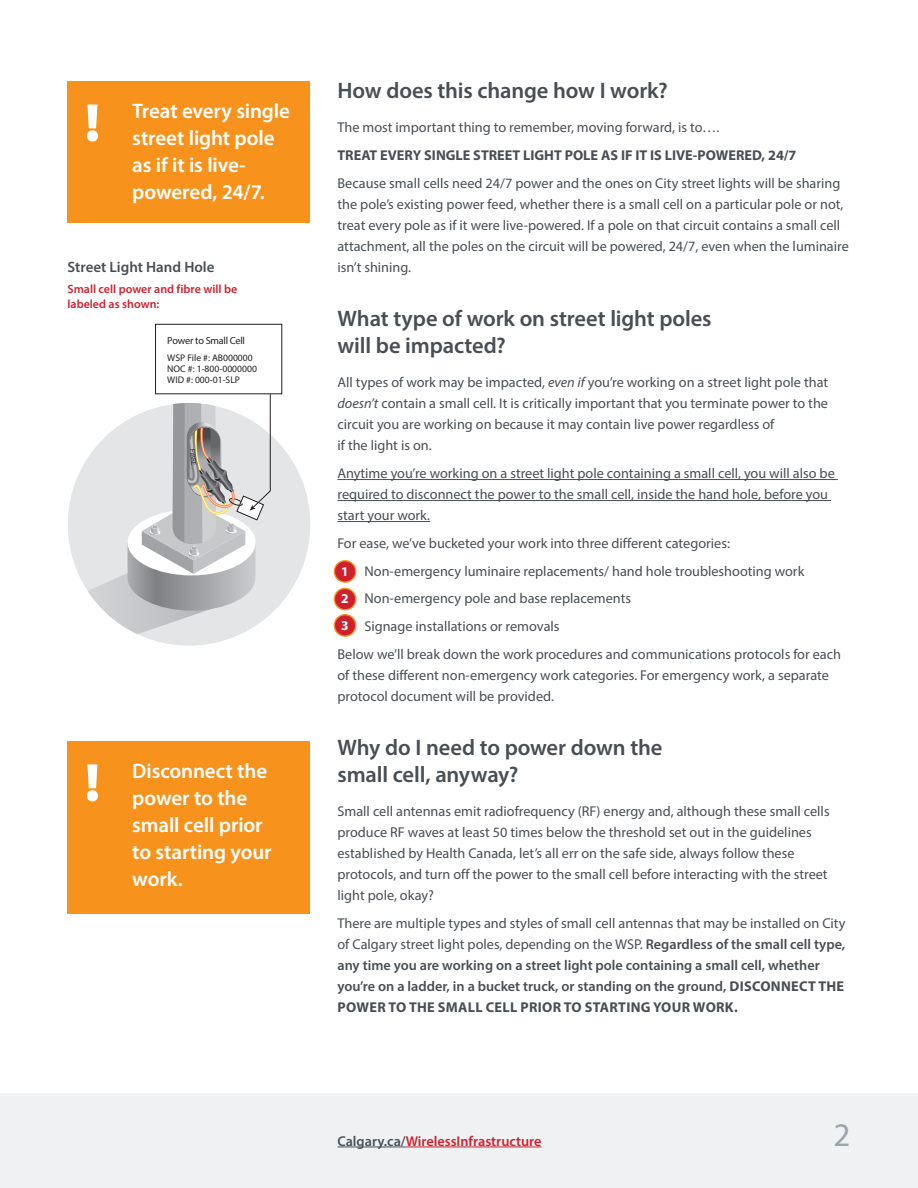
<style>
.page{position:relative;width:918px;height:1188px;background:#fff}
.page>*{position:absolute;margin:0;border:0;box-sizing:border-box;transform-origin:0 0}
.t1{font:900 54px "Myriad Pro";color:#fff}
.t2{font:33px "Myriad Pro";color:#9aa4ab}
.t3{font:600 22.5px/27px "Myriad Pro";letter-spacing:-.005em;color:#484e54}
.t4{font:600 21px/27px "Myriad Pro";letter-spacing:-.005em;color:#fff}
.t5{font:600 15px "Myriad Pro";color:#484e54}
.t6{font:14.25px/21px "Myriad Pro";color:#484e54}
.t7{font:600 14.25px/21px "Myriad Pro";color:#484e54}
.t8{font:700 14.25px "Myriad Pro";color:#484e54}
.t9{font:600 14.25px "Myriad Pro";color:#cf202f}
.t10{font:700 13.5px/27.6px "Myriad Pro";color:#fff}
.t11{font:600 12px/15px "Myriad Pro";color:#cf202f}
.t12{font:10.2px "Myriad Pro";letter-spacing:-.025em;color:#231f20}
.t13{font:9.6px/11.2px "Myriad Pro";color:#231f20}
.s1{font-style:italic}
.s2{font-weight:400}
.s3{font-weight:700}
.s4{color:#475359}
</style>
<div class="page">
<div style="left:0;top:1094px;width:918px;height:94px;background:#f0f1f2"></div>
<div style="left:68px;top:81px;width:242px;height:141px;background:#f7931d"></div>
<div style="left:68px;top:741px;width:242px;height:173px;background:#f7931d"></div>
<hr style="left:338px;top:479px;width:500px;height:1px;background:#484e54">
<hr style="left:338px;top:500px;width:493px;height:1px;background:#484e54">
<hr style="left:338px;top:521px;width:92px;height:1px;background:#484e54">
<div style="left:334px;top:561px;width:22px;height:21px;background:#cf202f;border-radius:50%"></div>
<div style="left:334px;top:560px;width:22px;height:23px;border:1px solid #f7931d;border-radius:50%"></div>
<div style="left:334px;top:588px;width:22px;height:22px;background:#cf202f;border-radius:50%"></div>
<div style="left:334px;top:588px;width:22px;height:22px;border:1px solid #f7931d;border-radius:50%"></div>
<div style="left:334px;top:615px;width:22px;height:21px;background:#cf202f;border-radius:50%"></div>
<div style="left:334px;top:614px;width:22px;height:23px;border:1px solid #f7931d;border-radius:50%"></div>
<div style="left:68px;top:403px;width:242px;height:243px;background:#e4e5e7;border-radius:50%"></div>
<svg style="left:88px;top:569px;width:116px;height:65px"></svg>
<div style="left:155px;top:324px;width:127px;height:70px;border:1px solid #231f20"></div>
<svg style="left:128px;top:393px;width:182px;height:218px"></svg>
<hr style="left:338px;top:1147px;width:68px;height:1px;background:#475359">
<hr style="left:406px;top:1147px;width:136px;height:1px;background:#cf202f">
<h1 class="t1" style="left:85px;top:87px;width:17px">!</h1>
<h3 class="t4" style="left:132px;top:97px;width:159px">Treat every single street light pole as if it is live&shy;powered, 24/7.</h3>
<p class="t5" style="left:68px;top:257px;width:148px">Street Light Hand Hole</p>
<p class="t11" style="left:68px;top:281px;width:171px">Small cell power and fibre will be labeled as shown:</p>
<p class="t12" style="left:167px;top:334px;width:79px">Power to Small Cell</p>
<p class="t13" style="left:167px;top:352px;width:91px">WSP File #: AB000000<br>NOC #: 1-800-0000000<br>WID #: 000-01-SLP</p>
<h1 class="t1" style="left:85px;top:747px;width:17px">!</h1>
<h3 class="t4" style="left:132px;top:757px;width:141px">Disconnect the power to the small cell prior to starting your work.</h3>
<h3 class="t3" style="left:338px;top:76px;width:332px">How does this change how I work?</h3>
<p class="t6" style="left:338px;top:117px;width:383px">The most important thing to remember, moving forward, is to….</p>
<p class="t8" style="left:338px;top:146px;width:461px">TREAT EVERY SINGLE STREET LIGHT POLE AS IF IT IS LIVE-POWERED, 24/7</p>
<p class="t6" style="left:338px;top:172px;width:513px">Because small cells need 24/7 power and the ones on City street lights will be sharing the pole’s existing power feed, whether there is a small cell on a particular pole or not, treat every pole as if it were live-powered. If a pole on that circuit contains a small cell attachment, all the poles on the circuit will be powered, 24/7, even when the luminaire isn’t shining.</p>
<h3 class="t3" style="left:338px;top:304px;width:376px">What type of work on street light poles will be impacted?</h3>
<p class="t6" style="left:338px;top:372px;width:492px">All types of work may be impacted, <span class="s1">even if</span> you’re working on a street light pole that <span class="s1">doesn’t</span> contain a small cell. It is critically important that you terminate power to the circuit you are working on because it may contain live power regardless of<br>if the light is on.</p>
<p class="t6" style="left:338px;top:463px;width:499px">Anytime you’re working on a street light pole containing a small cell, you will also be required to disconnect the power to the small cell, inside the hand hole, before you start your work.</p>
<p class="t6" style="left:338px;top:532px;width:394px">For ease, we’ve bucketed your work into three different categories:</p>
<p class="t6" style="left:365px;top:560px;width:441px">Non-emergency luminaire replacements/ hand hole troubleshooting work</p>
<p class="t6" style="left:365px;top:588px;width:268px">Non-emergency pole and base replacements</p>
<p class="t6" style="left:365px;top:616px;width:197px">Signage installations or removals</p>
<p class="t6" style="left:338px;top:643px;width:505px">Below we’ll break down the work procedures and communications protocols for each</p>
<p class="t6" style="left:338px;top:664px;width:493px">of these different non-emergency work categories. For emergency work, a separate protocol document will be provided.</p>
<h3 class="t3" style="left:338px;top:733px;width:326px">Why do I need to power down the small cell, anyway?</h3>
<p class="t6" style="left:338px;top:801px;width:494px">Small cell antennas emit radiofrequency (RF) energy and, although these small cells produce RF waves at least 50 times below the threshold set out in the guidelines established by Health Canada, let’s all err on the safe side, always follow these protocols, and turn off the power to the small cell before interacting with the street light pole, okay?</p>
<p class="t7" style="left:338px;top:912px;width:509px"><span class="s2">There are multiple types and styles of small cell antennas that may be installed on City of Calgary street light poles, depending on the WSP.</span> Regardless of the small cell type, any time you are working on a street light pole containing a small cell, whether you’re on a ladder, in a bucket truck, or standing on the ground, <span class="s3">DISCONNECT THE POWER TO THE SMALL CELL PRIOR TO STARTING YOUR WORK.</span></p>
<p class="t10" style="left:341px;top:557px;width:9px">1<br>2</p>
<p class="t10" style="left:341px;top:611px;width:9px">3</p>
<p class="t9" style="left:338px;top:1132px;width:206px"><span class="s4">Calgary.ca/</span>WirelessInfrastructure</p>
<h2 class="t2" style="left:834px;top:1114px;width:18px">2</h2>
</div>
